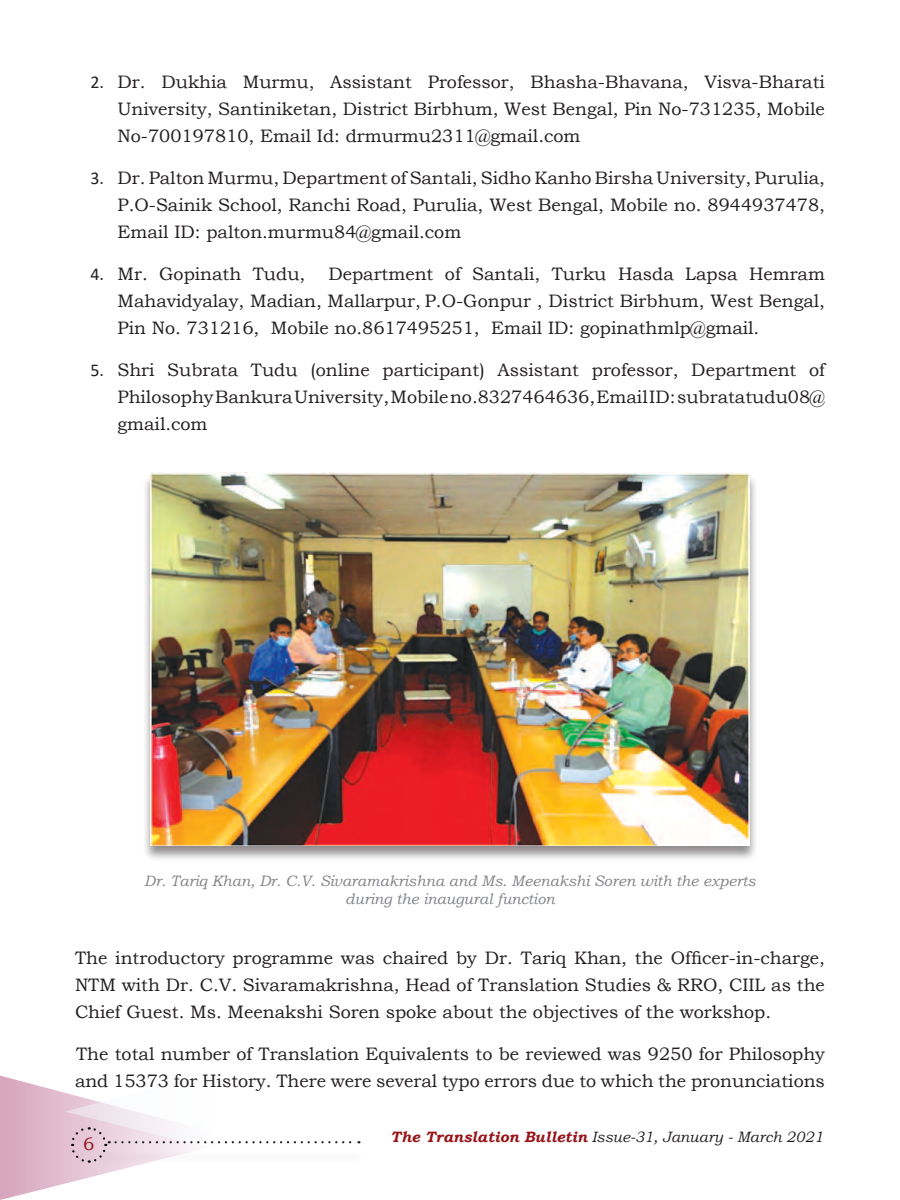
<style>
.page{position:relative;width:900px;height:1200px;background:#fff}
.page>*{position:absolute;margin:0;border:0;box-sizing:border-box;transform-origin:0 0}
.t1{font:18px/27px "Bookman Old Style";color:#231f20;text-align:justify}
.t2{font:18px "Bookman Old Style";color:#96161a}
.t3{font:italic 15px "Bookman Old Style";color:#808285}
.t4{font:italic 15px "Bookman Old Style";color:#231f20}
.s1{font-family:"Calibri"}
.s2{font-weight:700;color:#96161a}
</style>
<div class="page">
<svg style="left:0;top:1075px;width:359px;height:125px"></svg>
<div style="left:142px;top:473px;width:616px;height:389px;background:#231f20;opacity:.5"></div>
<img style="left:150px;top:473px;width:600px;height:372px">
<p class="t1" style="left:118px;top:68px;width:709px;text-indent:-27px"><span class="s1">2.</span> Dr. Dukhia Murmu, Assistant Professor, Bhasha-Bhavana, Visva-Bharati University, Santiniketan, District Birbhum, West Bengal, Pin No-731235, Mobile No-700197810, Email Id: drmurmu2311@gmail.com</p>
<p class="t1" style="left:118px;top:164px;width:709px;text-indent:-27px"><span class="s1">3.</span> Dr. Palton Murmu, Department of Santali, Sidho Kanho Birsha University, Purulia, P.O-Sainik School, Ranchi Road, Purulia, West Bengal, Mobile no. 8944937478, Email ID: palton.murmu84@gmail.com</p>
<p class="t1" style="left:91px;top:260px;width:216px"><span class="s1">4.</span> Mr. Gopinath Tudu,</p>
<p class="t1" style="left:118px;top:260px;width:709px;text-indent:211px">Department of Santali, Turku Hasda Lapsa Hemram Mahavidyalay, Madian, Mallarpur, P.O-Gonpur , District Birbhum, West Bengal, Pin No. 731216, Mobile no.8617495251, Email ID: gopinathmlp@gmail.</p>
<p class="t1" style="left:118px;top:356px;width:709px;text-indent:-27px"><span class="s1">5.</span> Shri Subrata Tudu (online participant) Assistant professor, Department of Philosophy Bankura University, Mobile no.8327464636, Email ID: subratatudu08@ gmail.com</p>
<p class="t3" style="left:144px;top:871px;width:613px">Dr. Tariq Khan, Dr. C.V. Sivaramakrishna and Ms. Meenakshi Soren with the experts</p>
<p class="t3" style="left:345px;top:889px;width:211px">during the inaugural function</p>
<p class="t1" style="left:75px;top:945px;width:752px">The introductory programme was chaired by Dr. Tariq Khan, the Officer-in-charge, NTM with Dr. C.V. Sivaramakrishna, Head of Translation Studies &amp; RRO, CIIL as the Chief Guest. Ms. Meenakshi Soren spoke about the objectives of the workshop.</p>
<p class="t1" style="left:75px;top:1041px;width:751px">The total number of Translation Equivalents to be reviewed was 9250 for Philosophy and 15373 for History. There were several typo errors due to which the pronunciations</p>
<p class="t2" style="left:83px;top:1132px;width:13px">6</p>
<p class="t4" style="left:391px;top:1127px;width:434px"><span class="s2">The Translation Bulletin</span> Issue-31, January - March 2021</p>
</div>
